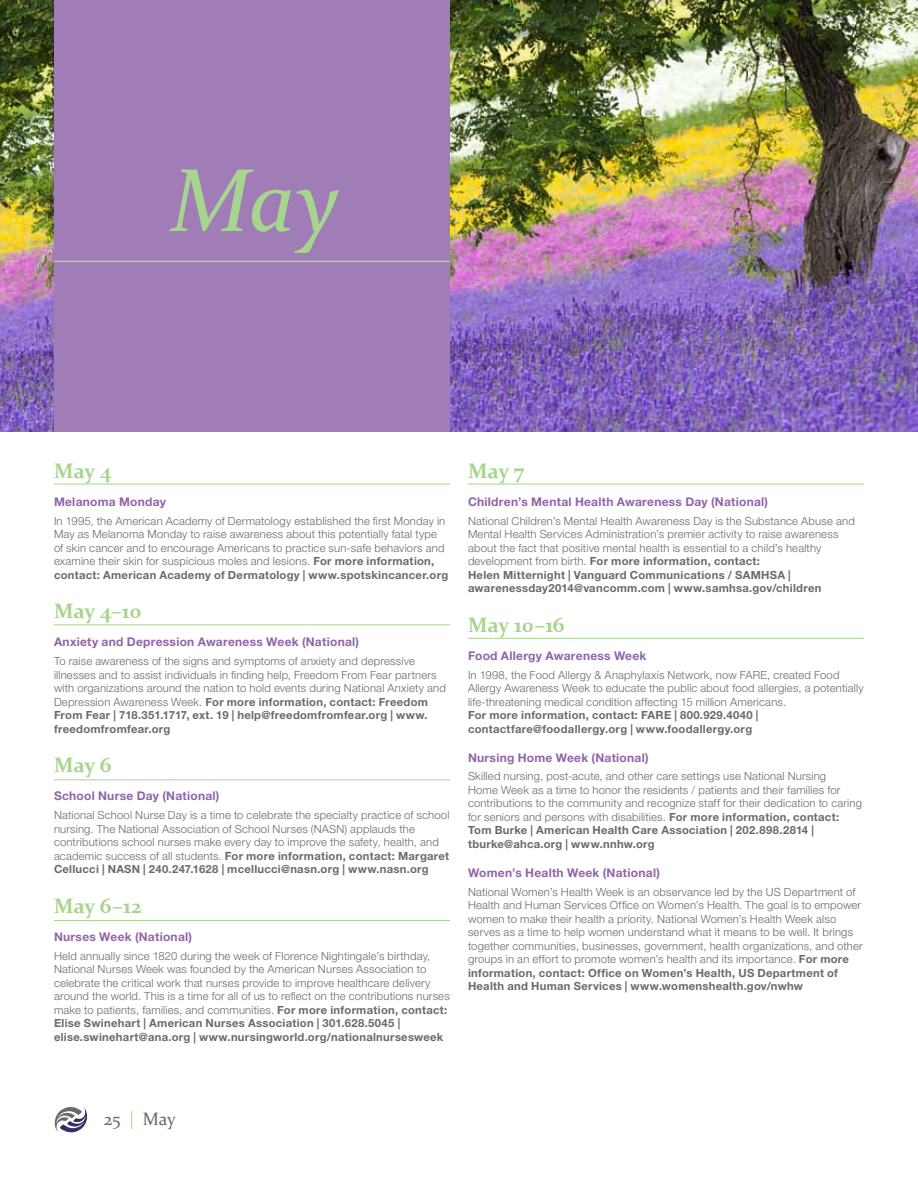
<style>
.page{position:relative;width:918px;height:1188px;background:#fff}
.page>*{position:absolute;margin:0;border:0;box-sizing:border-box;transform-origin:0 0}
.t1{font:italic 90px "Constantia";color:#a7d48e}
.t2{font:700 21px "Constantia";letter-spacing:-.005em;color:#a7d48e}
.t3{font:18px "Constantia";color:#696a6d}
.t4{font:700 12px "Helvetica Neue LT Pro";letter-spacing:.025em;color:#9064aa}
.t5{font:300 11.25px/13.5px "Helvetica Neue LT Pro";letter-spacing:.015em;color:#696a6d}
.t6{font:700 11.25px/13.5px "Helvetica Neue LT Pro";letter-spacing:.025em;color:#696a6d}
.s1{font-weight:700}
.s2{font-family:"Helvetica Neue LT Pro";font-weight:300;color:#fcb53d}
</style>
<div class="page">
<img style="left:450px;top:0;width:468px;height:432px">
<img style="left:0;top:0;width:54px;height:432px">
<div style="left:54px;top:0;width:396px;height:432px;background:#a17db8"></div>
<svg style="left:55px;top:1107px;width:33px;height:26px"></svg>
<hr style="left:54px;top:484px;width:396px;height:1px;background:#a7d48e">
<hr style="left:54px;top:624px;width:396px;height:1px;background:#a7d48e">
<hr style="left:54px;top:779px;width:396px;height:1px;background:#a7d48e">
<hr style="left:54px;top:920px;width:396px;height:1px;background:#a7d48e">
<hr style="left:468px;top:638px;width:396px;height:1px;background:#a7d48e">
<hr style="left:468px;top:484px;width:396px;height:1px;background:#a7d48e">
<hr style="left:54px;top:261px;width:396px;height:1px;background:#a7d48e">
<h1 class="t1" style="left:170px;top:139px;width:171px">May</h1>
<h2 class="t2" style="left:54px;top:456px;width:59px">May 4</h2>
<p class="t4" style="left:54px;top:494px;width:114px">Melanoma Monday</p>
<p class="t5" style="left:54px;top:514px;width:396px">In 1995, the American Academy of Dermatology established the first Monday in May as Melanoma Monday to raise awareness about this potentially fatal type of skin cancer and to encourage Americans to practice sun-safe behaviors and examine their skin for suspicious moles and lesions. <span class="s1">For more information, contact: American Academy of Dermatology | www.spotskincancer.org</span></p>
<h2 class="t2" style="left:54px;top:597px;width:89px">May 4–10</h2>
<p class="t4" style="left:54px;top:635px;width:307px">Anxiety and Depression Awareness Week (National)</p>
<p class="t5" style="left:54px;top:654px;width:393px">To raise awareness of the signs and symptoms of anxiety and depressive illnesses and to assist individuals in finding help, Freedom From Fear partners with organizations around the nation to hold events during National Anxiety and Depression Awareness Week. <span class="s1">For more information, contact: Freedom From Fear | 718.351.1717, ext. 19 | help@freedomfromfear.org | www. freedomfromfear.org</span></p>
<h2 class="t2" style="left:54px;top:751px;width:59px">May 6</h2>
<p class="t4" style="left:54px;top:789px;width:167px">School Nurse Day (National)</p>
<p class="t5" style="left:54px;top:808px;width:397px">National School Nurse Day is a time to celebrate the specialty practice of school nursing. The National Association of School Nurses (NASN) applauds the contributions school nurses make every day to improve the safety, health, and academic success of all students. <span class="s1">For more information, contact: Margaret Cellucci | NASN | 240.247.1628 | mcellucci@nasn.org | www.nasn.org</span></p>
<h2 class="t2" style="left:54px;top:891px;width:89px">May 6–12</h2>
<p class="t4" style="left:54px;top:929px;width:140px">Nurses Week (National)</p>
<p class="t5" style="left:54px;top:949px;width:397px">Held annually since 1820 during the week of Florence Nightingale’s birthday, National Nurses Week was founded by the American Nurses Association to celebrate the critical work that nurses provide to improve healthcare delivery around the world. This is a time for all of us to reflect on the contributions nurses make to patients, families, and communities. <span class="s1">For more information, contact:<br>Elise Swinehart | American Nurses Association | 301.628.5045 | elise.swinehart@ana.org | www.nursingworld.org/nationalnursesweek</span></p>
<h2 class="t2" style="left:468px;top:456px;width:58px">May 7</h2>
<p class="t4" style="left:468px;top:494px;width:302px">Children’s Mental Health Awareness Day (National)</p>
<p class="t5" style="left:468px;top:514px;width:388px">National Children’s Mental Health Awareness Day is the Substance Abuse and Mental Health Services Administration’s premier activity to raise awareness about the fact that positive mental health is essential to a child’s healthy development from birth. <span class="s1">For more information, contact:<br>Helen Mitternight | Vanguard Communications / SAMHSA | awarenessday2014@vancomm.com | www.samhsa.gov/children</span></p>
<h2 class="t2" style="left:468px;top:610px;width:98px">May 10–16</h2>
<p class="t4" style="left:468px;top:648px;width:180px">Food Allergy Awareness Week</p>
<p class="t5" style="left:468px;top:668px;width:397px">In 1998, the Food Allergy &amp; Anaphylaxis Network, now FARE, created Food<br>Allergy Awareness Week to educate the public about food allergies, a potentially life-threatening medical condition affecting 15 million Americans.</p>
<p class="t6" style="left:468px;top:708px;width:292px">For more information, contact: FARE | 800.929.4040 | contactfare@foodallergy.org | www.foodallergy.org</p>
<p class="t4" style="left:468px;top:750px;width:182px">Nursing Home Week (National)</p>
<p class="t5" style="left:468px;top:769px;width:396px">Skilled nursing, post-acute, and other care settings use National Nursing<br>Home Week as a time to honor the residents / patients and their families for contributions to the community and recognize staff for their dedication to caring for seniors and persons with disabilities. <span class="s1">For more information, contact:<br>Tom Burke | American Health Care Association | 202.898.2814 | tburke@ahca.org | www.nnhw.org</span></p>
<p class="t4" style="left:468px;top:865px;width:193px">Women’s Health Week (National)</p>
<p class="t5" style="left:468px;top:885px;width:396px">National Women’s Health Week is an observance led by the US Department of Health and Human Services Office on Women’s Health. The goal is to empower women to make their health a priority. National Women’s Health Week also serves as a time to help women understand what it means to be well. It brings together communities, businesses, government, health organizations, and other groups in an effort to promote women’s health and its importance. <span class="s1">For more information, contact: Office on Women’s Health, US Department of Health and Human Services | www.womenshealth.gov/nwhw</span></p>
<h3 class="t3" style="left:104px;top:1107px;width:74px">25 <span class="s2">|</span> May</h3>
</div>
